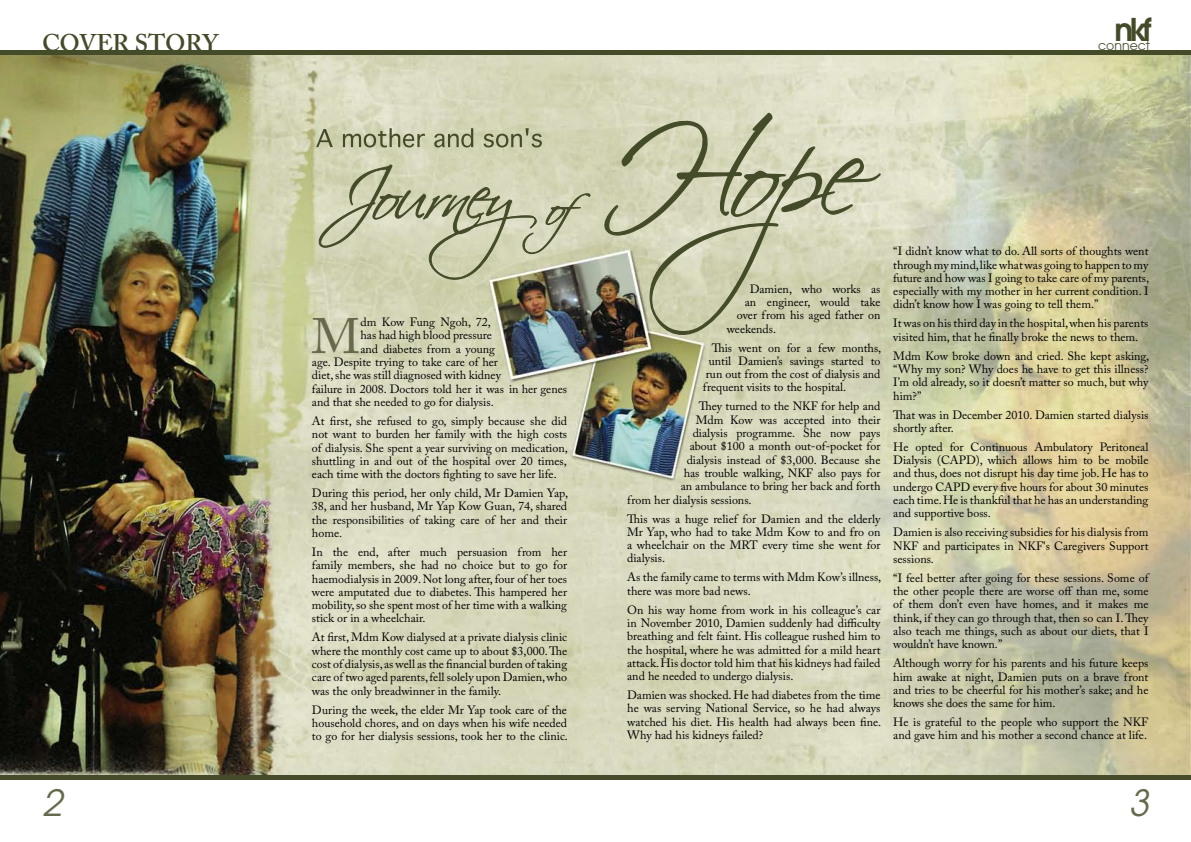
<style>
.page{position:relative;width:1191px;height:842px;background:#fff}
.page>*{position:absolute;margin:0;border:0;box-sizing:border-box;transform-origin:0 0}
.t1{font:49.4px "Adobe Caslon Pro";color:#67694c}
.t2{font:italic 36px "Avant Garde";color:#67694c}
.t3{font:600 31.2px "Avant Garde";color:#444b29}
.t4{font:600 24px "Adobe Caslon Pro";letter-spacing:-.015em;color:#444b29}
.t5{font:12.5px "Avant Garde";color:#444b29}
.t6{font:12px/13.3px "Adobe Caslon Pro";color:#000;text-align:justify}
</style>
<div class="page">
<img style="left:0;top:55px;width:1191px;height:720px">
<hr style="left:0;top:775px;width:1191px;height:4px;background:#444b29">
<div style="left:0;top:50px;width:1191px;height:5px;background:#444b29"></div>
<svg style="left:603px;top:113px;width:279px;height:223px;background:#c2c3a7"></svg>
<svg style="left:318px;top:164px;width:272px;height:116px;background:#c4c5a7"></svg>
<svg style="left:316px;top:128px;width:226px;height:19px;background:#b0b292"></svg>
<h3 class="t3" style="left:1114px;top:9px;width:38px">nkf</h3>
<h3 class="t4" style="left:42px;top:29px;width:178px">COVER STORY</h3>
<p class="t5" style="left:1098px;top:38px;width:53px">connect</p>
<h2 class="t2" style="left:42px;top:782px;width:21px">2</h2>
<h1 class="t1" style="left:312px;top:307px;width:50px">M</h1>
<p class="t6" style="left:360px;top:315px;width:132px">dm Kow Fung Ngoh, 72,</p>
<p class="t6" style="left:360px;top:329px;width:133px">has had high blood pressure</p>
<p class="t6" style="left:360px;top:342px;width:136px">and diabetes from a young</p>
<p class="t6" style="left:312px;top:355px;width:187px">age. Despite trying to take care of her</p>
<p class="t6" style="left:312px;top:368px;width:191px">diet, she was still diagnosed with kidney</p>
<p class="t6" style="left:312px;top:382px;width:257px">failure in 2008. Doctors told her it was in her genes</p>
<p class="t6" style="left:312px;top:395px;width:183px">and that she needed to go for dialysis.</p>
<p class="t6" style="left:312px;top:414px;width:257px">At first, she refused to go, simply because she did not want to burden her family with the high costs of dialysis. She spent a year surviving on medication, shuttling in and out of the hospital over 20 times, each time with the doctors fighting to save her life.</p>
<p class="t6" style="left:312px;top:486px;width:257px">During this period, her only child, Mr Damien Yap, 38, and her husband, Mr Yap Kow Guan, 74, shared the responsibilities of taking care of her and their home.</p>
<p class="t6" style="left:312px;top:545px;width:257px">In the end, after much persuasion from her family members, she had no choice but to go for haemodialysis in 2009. Not long after, four of her toes were amputated due to diabetes. This hampered her mobility, so she spent most of her time with a walking stick or in a wheelchair.</p>
<p class="t6" style="left:312px;top:631px;width:257px">At first, Mdm Kow dialysed at a private dialysis clinic where the monthly cost came up to about $3,000. The cost of dialysis, as well as the financial burden of taking care of two aged parents, fell solely upon Damien, who was the only breadwinner in the family.</p>
<p class="t6" style="left:312px;top:703px;width:257px">During the week, the elder Mr Yap took care of the household chores, and on days when his wife needed to go for her dialysis sessions, took her to the clinic.</p>
<p class="t6" style="left:749px;top:282px;width:132px">Damien, who works as</p>
<p class="t6" style="left:744px;top:295px;width:137px">an engineer, would take</p>
<p class="t6" style="left:736px;top:308px;width:145px">over from his aged father on</p>
<p class="t6" style="left:726px;top:322px;width:51px">weekends.</p>
<p class="t6" style="left:711px;top:341px;width:171px">This went on for a few months,</p>
<p class="t6" style="left:708px;top:354px;width:173px">until Damien’s savings started to</p>
<p class="t6" style="left:705px;top:367px;width:176px">run out from the cost of dialysis and</p>
<p class="t6" style="left:702px;top:381px;width:145px">frequent visits to the hospital.</p>
<p class="t6" style="left:698px;top:400px;width:183px">They turned to the NKF for help and</p>
<p class="t6" style="left:695px;top:413px;width:186px">Mdm Kow was accepted into their</p>
<p class="t6" style="left:692px;top:426px;width:189px">dialysis programme. She now pays</p>
<p class="t6" style="left:689px;top:439px;width:192px">about $100 a month out-of-pocket for</p>
<p class="t6" style="left:686px;top:453px;width:195px">dialysis instead of $3,000. Because she</p>
<p class="t6" style="left:683px;top:466px;width:198px">has trouble walking, NKF also pays for</p>
<p class="t6" style="left:680px;top:479px;width:201px">an ambulance to bring her back and forth</p>
<p class="t6" style="left:627px;top:493px;width:126px">from her dialysis sessions.</p>
<p class="t6" style="left:627px;top:512px;width:255px">This was a huge relief for Damien and the elderly Mr Yap, who had to take Mdm Kow to and fro on a wheelchair on the MRT every time she went for dialysis.</p>
<p class="t6" style="left:627px;top:571px;width:256px">As the family came to terms with Mdm Kow’s illness, there was more bad news.</p>
<p class="t6" style="left:627px;top:603px;width:255px">On his way home from work in his colleague’s car in November 2010, Damien suddenly had difficulty breathing and felt faint. His colleague rushed him to the hospital, where he was admitted for a mild heart attack. His doctor told him that his kidneys had failed and he needed to undergo dialysis.</p>
<p class="t6" style="left:627px;top:688px;width:256px">Damien was shocked. He had diabetes from the time he was serving National Service, so he had always watched his diet. His health had always been fine.<br>Why had his kidneys failed?</p>
<p class="t6" style="left:893px;top:244px;width:257px">“I didn’t know what to do. All sorts of thoughts went through my mind, like what was going to happen to my future and how was I going to take care of my parents, especially with my mother in her current condition. I didn’t know how I was going to tell them.”</p>
<p class="t6" style="left:893px;top:317px;width:257px">It was on his third day in the hospital, when his parents visited him, that he finally broke the news to them.</p>
<p class="t6" style="left:893px;top:349px;width:257px">Mdm Kow broke down and cried. She kept asking, “Why my son? Why does he have to get this illness?<br>I’m old already, so it doesn’t matter so much, but why him?”</p>
<p class="t6" style="left:893px;top:408px;width:257px">That was in December 2010. Damien started dialysis shortly after.</p>
<p class="t6" style="left:893px;top:440px;width:257px">He opted for Continuous Ambulatory Peritoneal Dialysis (CAPD), which allows him to be mobile and thus, does not disrupt his day time job. He has to undergo CAPD every five hours for about 30 minutes each time. He is thankful that he has an understanding and supportive boss.</p>
<p class="t6" style="left:893px;top:525px;width:257px">Damien is also receiving subsidies for his dialysis from NKF and participates in NKF's Caregivers Support sessions.</p>
<p class="t6" style="left:893px;top:571px;width:257px">“I feel better after going for these sessions. Some of the other people there are worse off than me, some of them don’t even have homes, and it makes me think, if they can go through that, then so can I. They also teach me things, such as about our diets, that I wouldn’t have known.”</p>
<p class="t6" style="left:893px;top:656px;width:257px">Although worry for his parents and his future keeps him awake at night, Damien puts on a brave front and tries to be cheerful for his mother’s sake; and he knows she does the same for him.</p>
<p class="t6" style="left:893px;top:715px;width:257px">He is grateful to the people who support the NKF and gave him and his mother a second chance at life.</p>
<h2 class="t2" style="left:1128px;top:782px;width:21px">3</h2>
</div>
